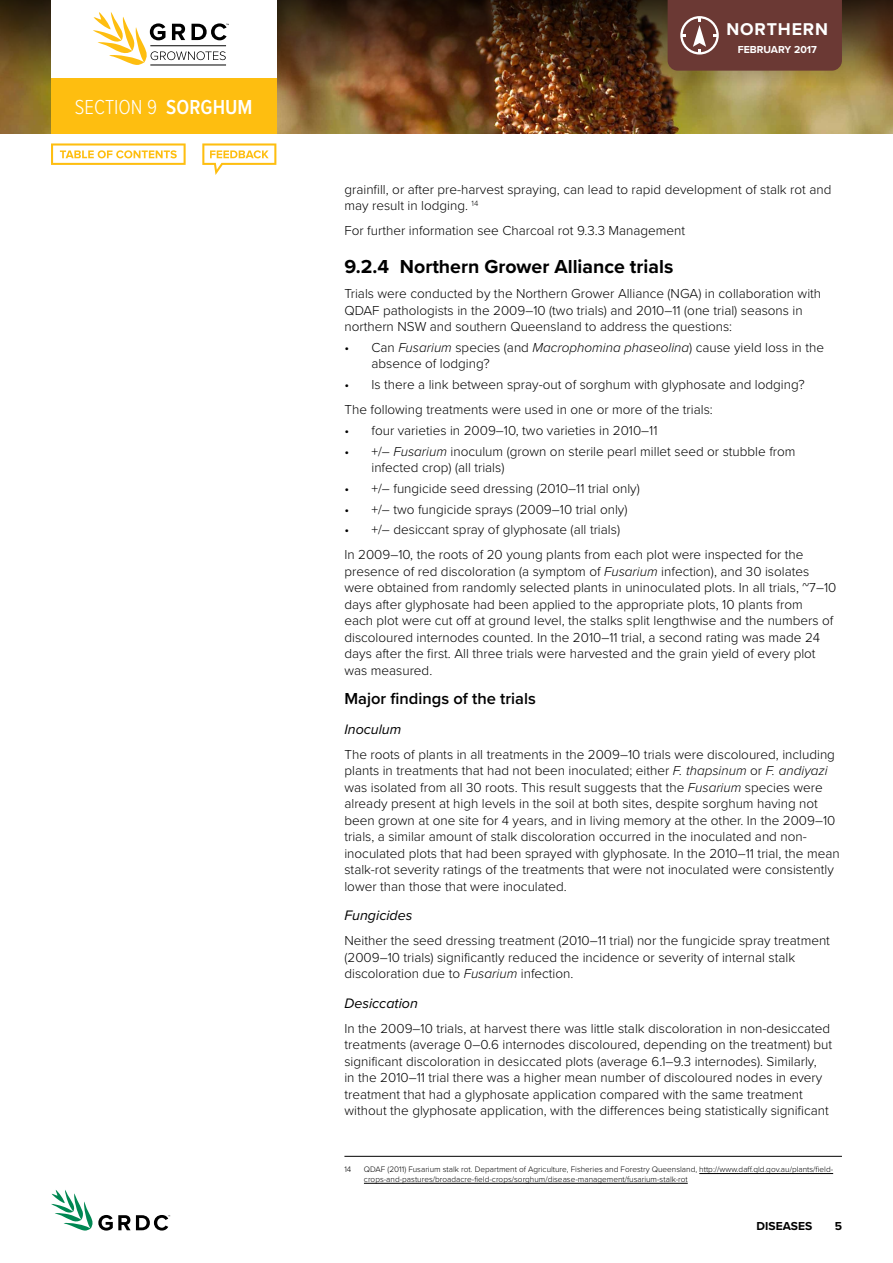
<style>
.page{position:relative;width:893px;height:1263px;background:#fff}
.page>*{position:absolute;margin:0;border:0;box-sizing:border-box;transform-origin:0 0}
.t1{font:300 21px "Proxima Nova Cond";color:#fff}
.t2{font:700 19.5px "Proxima Nova";color:#000}
.t3{font:700 17.7px "Proxima Nova";letter-spacing:.05em;color:#fff}
.t4{font:600 16.5px "Proxima Nova";color:#000}
.t5{font:italic 14.25px "Proxima Nova";color:#000}
.t6{font:300 13.5px/16.5px "Proxima Nova";color:#000}
.t7{font:700 12px "Proxima Nova";color:#000}
.t8{font:700 10.5px "Proxima Nova";color:#fff}
.t9{font:300 8.25px/9.8px "Proxima Nova";color:#000}
.s1{font-weight:600}
.s2{font-style:italic}
</style>
<div class="page">
<img style="left:0;top:117px;width:893px;height:16px">
<img style="left:0;top:0;width:893px;height:117px">
<svg style="left:51px;top:1190px;width:119px;height:41px"></svg>
<div style="left:51px;top:0;width:225px;height:81px;background:#fff"></div>
<div style="left:51px;top:78px;width:225px;height:55px;background:#febe10"></div>
<div style="left:668px;top:0;width:174px;height:71px;background:#6b3934"></div>
<hr style="left:150px;top:65px;width:76px;height:1px;background:#000">
<svg style="left:93px;top:12px;width:136px;height:53px"></svg>
<hr style="left:344px;top:1156px;width:498px;height:1px;background:#000">
<hr style="left:699px;top:1173px;width:134px;height:1px;background:#000">
<hr style="left:364px;top:1183px;width:324px;height:1px;background:#000">
<svg style="left:51px;top:143px;width:135px;height:22px"></svg>
<svg style="left:202px;top:143px;width:74px;height:32px"></svg>
<h1 class="t1" style="left:75px;top:91px;width:115px">SECTION 9 <span class="s1">SORGHUM</span></h1>
<h3 class="t3" style="left:726px;top:19px;width:103px">NORTHERN</h3>
<p class="t8" style="left:738px;top:41px;width:81px">February 2017</p>
<p class="t6" style="left:344px;top:180px;width:489px">grainfill, or after pre-harvest spraying, can lead to rapid development of stalk rot and may result in lodging. <sup>14</sup></p>
<p class="t6" style="left:344px;top:222px;width:342px">For further information see Charcoal rot 9.3.3 Management</p>
<h2 class="t2" style="left:344px;top:252px;width:330px">9.2.4 Northern Grower Alliance trials</h2>
<p class="t6" style="left:344px;top:285px;width:478px">Trials were conducted by the Northern Grower Alliance (NGA) in collaboration with<br>QDAF pathologists in the 2009–10 (two trials) and 2010–11 (one trial) seasons in northern NSW and southern Queensland to address the questions:</p>
<p class="t6" style="left:371px;top:338px;width:454px;text-indent:-27px">• Can <span class="s2">Fusarium</span> species (and <span class="s2">Macrophomina phaseolina</span>) cause yield loss in the absence of lodging?</p>
<p class="t6" style="left:344px;top:371px;width:462px;line-height:25px">• Is there a link between spray-out of sorghum with glyphosate and lodging?<br>The following treatments were used in one or more of the trials:</p>
<p class="t6" style="left:344px;top:421px;width:315px">• four varieties in 2009–10, two varieties in 2010–11</p>
<p class="t6" style="left:371px;top:442px;width:426px;text-indent:-27px">• +/– <span class="s2">Fusarium</span> inoculum (grown on sterile pearl millet seed or stubble from infected crop) (all trials)</p>
<p class="t6" style="left:344px;top:479px;width:297px">• +/– fungicide seed dressing (2010–11 trial only)</p>
<p class="t6" style="left:344px;top:500px;width:285px">• +/– two fungicide sprays (2009–10 trial only)</p>
<p class="t6" style="left:344px;top:516px;width:461px;line-height:25px">• +/– desiccant spray of glyphosate (all trials)<br>In 2009–10, the roots of 20 young plants from each plot were inspected for the</p>
<p class="t6" style="left:344px;top:562px;width:493px">presence of red discoloration (a symptom of <span class="s2">Fusarium</span> infection), and 30 isolates were obtained from randomly selected plants in uninoculated plots. In all trials, ~7–10 days after glyphosate had been applied to the appropriate plots, 10 plants from<br>each plot were cut off at ground level, the stalks split lengthwise and the numbers of discoloured internodes counted. In the 2010–11 trial, a second rating was made 24 days after the first. All three trials were harvested and the grain yield of every plot was measured.</p>
<p class="t4" style="left:344px;top:686px;width:193px">Major findings of the trials</p>
<p class="t5" style="left:344px;top:718px;width:58px">Inoculum</p>
<p class="t6" style="left:344px;top:745px;width:497px">The roots of plants in all treatments in the 2009–10 trials were discoloured, including plants in treatments that had not been inoculated; either <span class="s2">F. thapsinum</span> or <span class="s2">F. andiyazi </span>was isolated from all 30 roots. This result suggests that the <span class="s2">Fusarium</span> species were already present at high levels in the soil at both sites, despite sorghum having not been grown at one site for 4 years, and in living memory at the other. In the 2009–10 trials, a similar amount of stalk discoloration occurred in the inoculated and non&shy;inoculated plots that had been sprayed with glyphosate. In the 2010–11 trial, the mean stalk-rot severity ratings of the treatments that were not inoculated were consistently lower than those that were inoculated.</p>
<p class="t5" style="left:344px;top:905px;width:70px">Fungicides</p>
<p class="t6" style="left:344px;top:932px;width:487px">Neither the seed dressing treatment (2010–11 trial) nor the fungicide spray treatment (2009–10 trials) significantly reduced the incidence or severity of internal stalk discoloration due to <span class="s2">Fusarium</span> infection.</p>
<p class="t5" style="left:344px;top:992px;width:75px">Desiccation</p>
<p class="t6" style="left:344px;top:1019px;width:489px">In the 2009–10 trials, at harvest there was little stalk discoloration in non-desiccated treatments (average 0–0.6 internodes discoloured, depending on the treatment) but significant discoloration in desiccated plots (average 6.1–9.3 internodes). Similarly,<br>in the 2010–11 trial there was a higher mean number of discoloured nodes in every treatment that had a glyphosate application compared with the same treatment without the glyphosate application, with the differences being statistically significant</p>
<p class="t9" style="left:344px;top:1164px;width:9px">14</p>
<p class="t9" style="left:364px;top:1164px;width:471px">QDAF (2011) Fusarium stalk rot. Department of Agriculture, Fisheries and Forestry Queensland, http://www.daff.qld.gov.au/plants/field&shy;crops-and-pastures/broadacre-field-crops/sorghum/disease-management/fusarium-stalk-rot</p>
<p class="t7" style="left:757px;top:1217px;width:57px">diseases</p>
<p class="t7" style="left:835px;top:1217px;width:9px">5</p>
</div>
